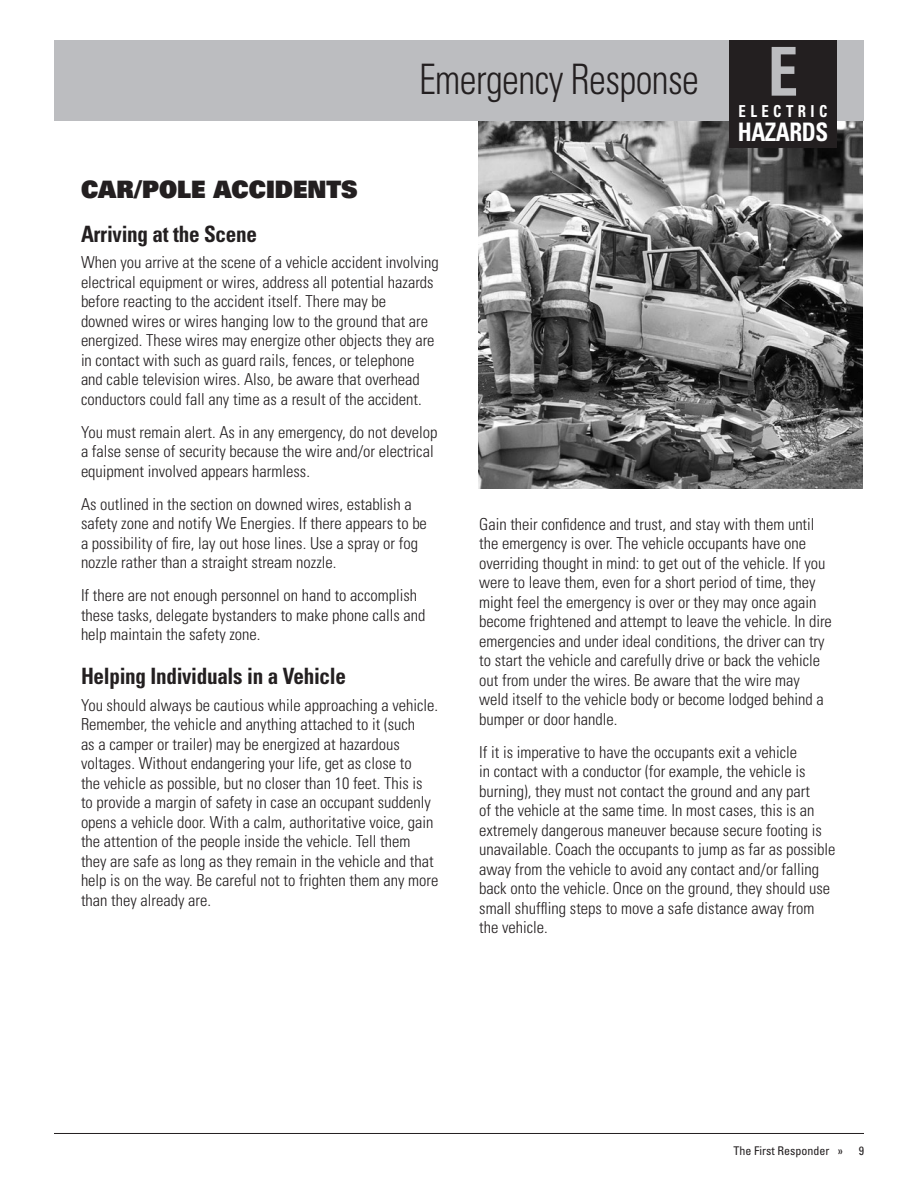
<style>
.page{position:relative;width:918px;height:1188px;background:#fff}
.page>*{position:absolute;margin:0;border:0;box-sizing:border-box;transform-origin:0 0}
.t1{font:700 condensed 67.5px "Univers";color:#bcbdc0;scale:.9 1}
.t2{font:300 condensed 42px "Univers";letter-spacing:-.015em;color:#231f20;scale:.9 1}
.t3{font:700 condensed 25.5px "Univers";letter-spacing:-.02em;color:#fff;scale:.9 1}
.Large_Subhead{font:900 24px "Univers";color:#231f20;scale:.95 1}
.subhead_black{font:700 condensed 22.5px "Univers";letter-spacing:-.015em;color:#231f20;scale:.94 1}
.body_copy{font:300 condensed 16.5px/19.5px "Univers";color:#231f20}
.t4{font:700 condensed 16.5px "Univers";letter-spacing:.3em;color:#fff;scale:.9 1}
.t5{font:condensed 12px "Univers";color:#231f20}
</style>
<div class="page">
<img style="left:478px;top:122px;width:385px;height:367px">
<div style="left:54px;top:40px;width:810px;height:82px;background:#bcbdc0"></div>
<hr style="left:54px;top:1133px;width:810px;height:1px;background:#231f20">
<div style="left:729px;top:40px;width:108px;height:108px;background:#231f20"></div>
<h2 class="t2" style="left:419px;top:54px;width:313px">Emergency Response</h2>
<h1 class="t1" style="left:768px;top:30px;width:35px">E</h1>
<p class="t4" style="left:739px;top:101px;width:100px">ELECTRIC</p>
<h3 class="t3" style="left:738px;top:116px;width:102px">HAZARDS</h3>
<p class="Large_Subhead" style="left:81px;top:173px;width:293px">CAR/POLE ACCIDENTS</p>
<p class="subhead_black" style="left:81px;top:220px;width:189px">Arriving at the Scene</p>
<p class="body_copy" style="left:81px;top:253px;width:359px">When you arrive at the scene of a vehicle accident involving electrical equipment or wires, address all potential hazards before reacting to the accident itself. There may be<br>downed wires or wires hanging low to the ground that are energized. These wires may energize other objects they are in contact with such as guard rails, fences, or telephone and cable television wires. Also, be aware that overhead conductors could fall any time as a result of the accident.</p>
<p class="body_copy" style="left:81px;top:422px;width:358px">You must remain alert. As in any emergency, do not develop a false sense of security because the wire and/or electrical equipment involved appears harmless.</p>
<p class="body_copy" style="left:81px;top:494px;width:347px">As outlined in the section on downed wires, establish a safety zone and notify We Energies. If there appears to be a possibility of fire, lay out hose lines. Use a spray or fog nozzle rather than a straight stream nozzle.</p>
<p class="body_copy" style="left:81px;top:586px;width:346px">If there are not enough personnel on hand to accomplish these tasks, delegate bystanders to make phone calls and help maintain the safety zone.</p>
<p class="subhead_black" style="left:81px;top:663px;width:283px">Helping Individuals in a Vehicle</p>
<p class="body_copy" style="left:81px;top:695px;width:359px">You should always be cautious while approaching a vehicle.<br>Remember, the vehicle and anything attached to it (such<br>as a camper or trailer) may be energized at hazardous voltages. Without endangering your life, get as close to<br>the vehicle as possible, but no closer than 10 feet. This is to provide a margin of safety in case an occupant suddenly opens a vehicle door. With a calm, authoritative voice, gain the attention of the people inside the vehicle. Tell them they are safe as long as they remain in the vehicle and that help is on the way. Be careful not to frighten them any more than they already are.</p>
<p class="body_copy" style="left:479px;top:514px;width:354px">Gain their confidence and trust, and stay with them until the emergency is over. The vehicle occupants have one overriding thought in mind: to get out of the vehicle. If you were to leave them, even for a short period of time, they might feel the emergency is over or they may once again become frightened and attempt to leave the vehicle. In dire emergencies and under ideal conditions, the driver can try to start the vehicle and carefully drive or back the vehicle out from under the wires. Be aware that the wire may weld itself to the vehicle body or become lodged behind a bumper or door handle.</p>
<p class="body_copy" style="left:479px;top:742px;width:358px">If it is imperative to have the occupants exit a vehicle<br>in contact with a conductor (for example, the vehicle is burning), they must not contact the ground and any part<br>of the vehicle at the same time. In most cases, this is an extremely dangerous maneuver because secure footing is unavailable. Coach the occupants to jump as far as possible away from the vehicle to avoid any contact and/or falling back onto the vehicle. Once on the ground, they should use small shuffling steps to move a safe distance away from the vehicle.</p>
<p class="t5" style="left:733px;top:1143px;width:111px">The First Responder »</p>
<p class="t5" style="left:859px;top:1143px;width:7px">9</p>
</div>
